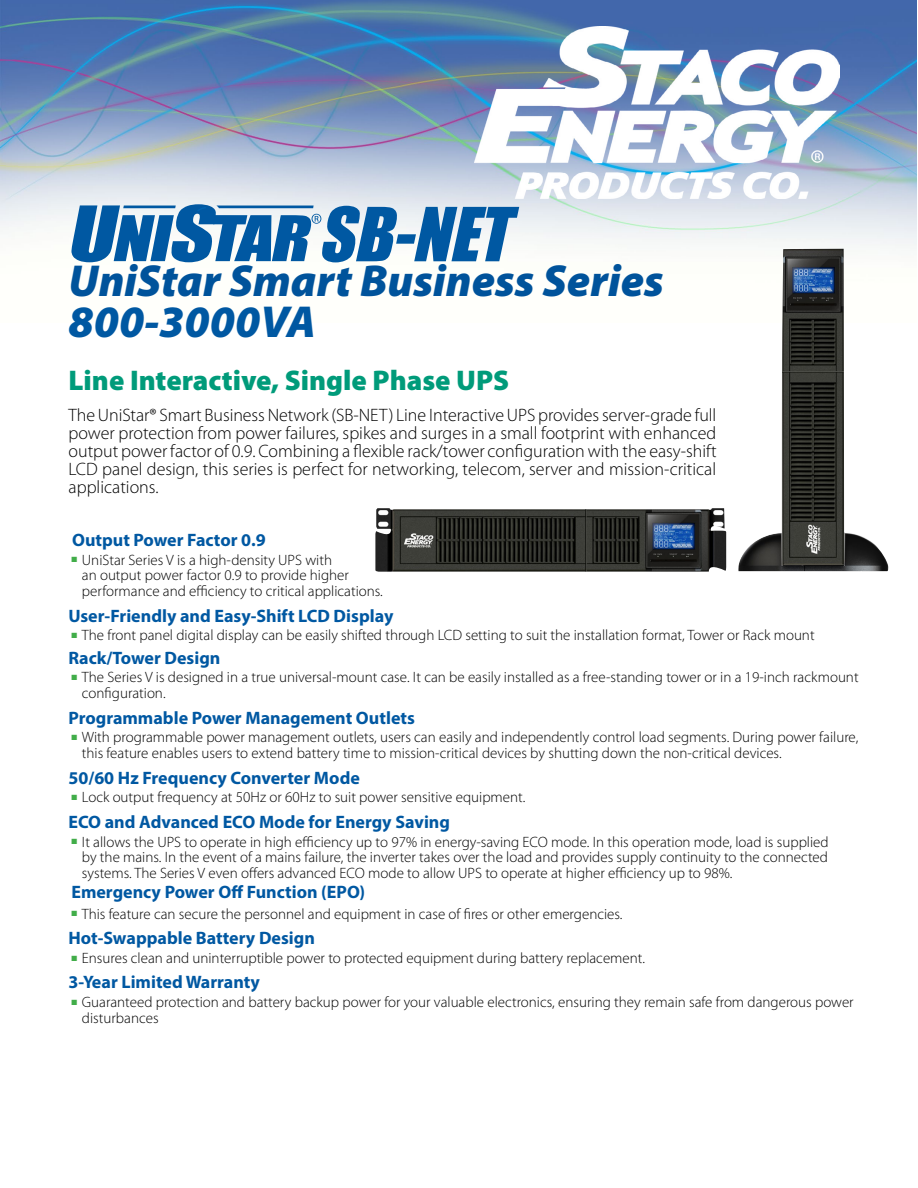
<style>
.page{position:relative;width:918px;height:1188px;background:#fff}
.page>*{position:absolute;margin:0;border:0;box-sizing:border-box;transform-origin:0 0}
.t1{font:italic 68.85px "Impact";color:#0058a2}
.t2{font:italic 900 45px "Myriad Pro";color:#00539b}
.t3{font:italic 900 45px "Myriad Pro";color:#0058a2}
.t4{font:900 28.5px "Myriad Pro";color:#009b7a}
.t5{font:300 18px/18px "Myriad Pro";color:#000;text-align:justify}
.t6{font:700 18px "Myriad Pro";color:#0058a2}
.t7{font:300 15px/15.8px "Myriad Pro";color:#000}
.s1{color:#41ad49}
</style>
<div class="page">
<img style="left:1px;top:0;width:915px;height:263px">
<img style="left:474px;top:26px;width:365px;height:172px">
<img style="left:375px;top:508px;width:352px;height:64px">
<img style="left:737px;top:249px;width:156px;height:322px">
<svg style="left:71px;top:204px;width:250px;height:58px"></svg>
<h1 class="t1" style="left:318px;top:181px;width:214px">SB-NET</h1>
<h2 class="t2" style="left:69px;top:251px;width:597px">UniStar Smart Business Series</h2>
<h2 class="t3" style="left:69px;top:292px;width:249px">800-3000VA</h2>
<h3 class="t4" style="left:69px;top:362px;width:442px">Line Interactive, Single Phase UPS</h3>
<p class="t5" style="left:69px;top:405px;width:650px">The UniStar® Smart Business Network (SB-NET) Line Interactive UPS provides server-grade full power protection from power failures, spikes and surges in a small footprint with enhanced output power factor of 0.9. Combining a flexible rack/tower configuration with the easy-shift LCD panel design, this series is perfect for networking, telecom, server and mission-critical applications.</p>
<p class="t6" style="left:72px;top:528px;width:195px">Output Power Factor 0.9</p>
<p class="t7" style="left:82px;top:552px;width:302px;text-indent:-11px"><span class="s1">■</span> UniStar Series V is a high-density UPS with<br>an output power factor 0.9 to provide higher performance and efficiency to critical applications.</p>
<p class="t6" style="left:68px;top:604px;width:327px">User-Friendly and Easy-Shift LCD Display</p>
<p class="t7" style="left:71px;top:627px;width:745px"><span class="s1">■</span> The front panel digital display can be easily shifted through LCD setting to suit the installation format, Tower or Rack mount</p>
<p class="t6" style="left:68px;top:646px;width:154px">Rack/Tower Design</p>
<p class="t7" style="left:82px;top:669px;width:778px;text-indent:-11px"><span class="s1">■</span> The Series V is designed in a true universal-mount case. It can be easily installed as a free-standing tower or in a 19-inch rackmount configuration.</p>
<p class="t6" style="left:68px;top:706px;width:348px">Programmable Power Management Outlets</p>
<p class="t7" style="left:82px;top:729px;width:778px;text-indent:-11px"><span class="s1">■</span> With programmable power management outlets, users can easily and independently control load segments. During power failure, this feature enables users to extend battery time to mission-critical devices by shutting down the non-critical devices.</p>
<p class="t6" style="left:68px;top:766px;width:293px">50/60 Hz Frequency Converter Mode</p>
<p class="t7" style="left:71px;top:789px;width:456px"><span class="s1">■</span> Lock output frequency at 50Hz or 60Hz to suit power sensitive equipment.</p>
<p class="t6" style="left:68px;top:810px;width:383px">ECO and Advanced ECO Mode for Energy Saving</p>
<p class="t7" style="left:82px;top:834px;width:748px;text-align:justify;text-indent:-11px"><span class="s1">■</span> It allows the UPS to operate in high efficiency up to 97% in energy-saving ECO mode. In this operation mode, load is supplied by the mains. In the event of a mains failure, the inverter takes over the load and provides supply continuity to the connected systems. The Series V even offers advanced ECO mode to allow UPS to operate at higher efficiency up to 98%.</p>
<p class="t6" style="left:71px;top:880px;width:295px">Emergency Power Off Function (EPO)</p>
<p class="t7" style="left:71px;top:906px;width:553px"><span class="s1">■</span> This feature can secure the personnel and equipment in case of fires or other emergencies.</p>
<p class="t6" style="left:68px;top:926px;width:248px">Hot-Swappable Battery Design</p>
<p class="t7" style="left:71px;top:950px;width:575px"><span class="s1">■</span> Ensures clean and uninterruptible power to protected equipment during battery replacement.</p>
<p class="t6" style="left:68px;top:970px;width:193px">3-Year Limited Warranty</p>
<p class="t7" style="left:82px;top:994px;width:773px;text-indent:-11px"><span class="s1">■</span> Guaranteed protection and battery backup power for your valuable electronics, ensuring they remain safe from dangerous power disturbances</p>
</div>
